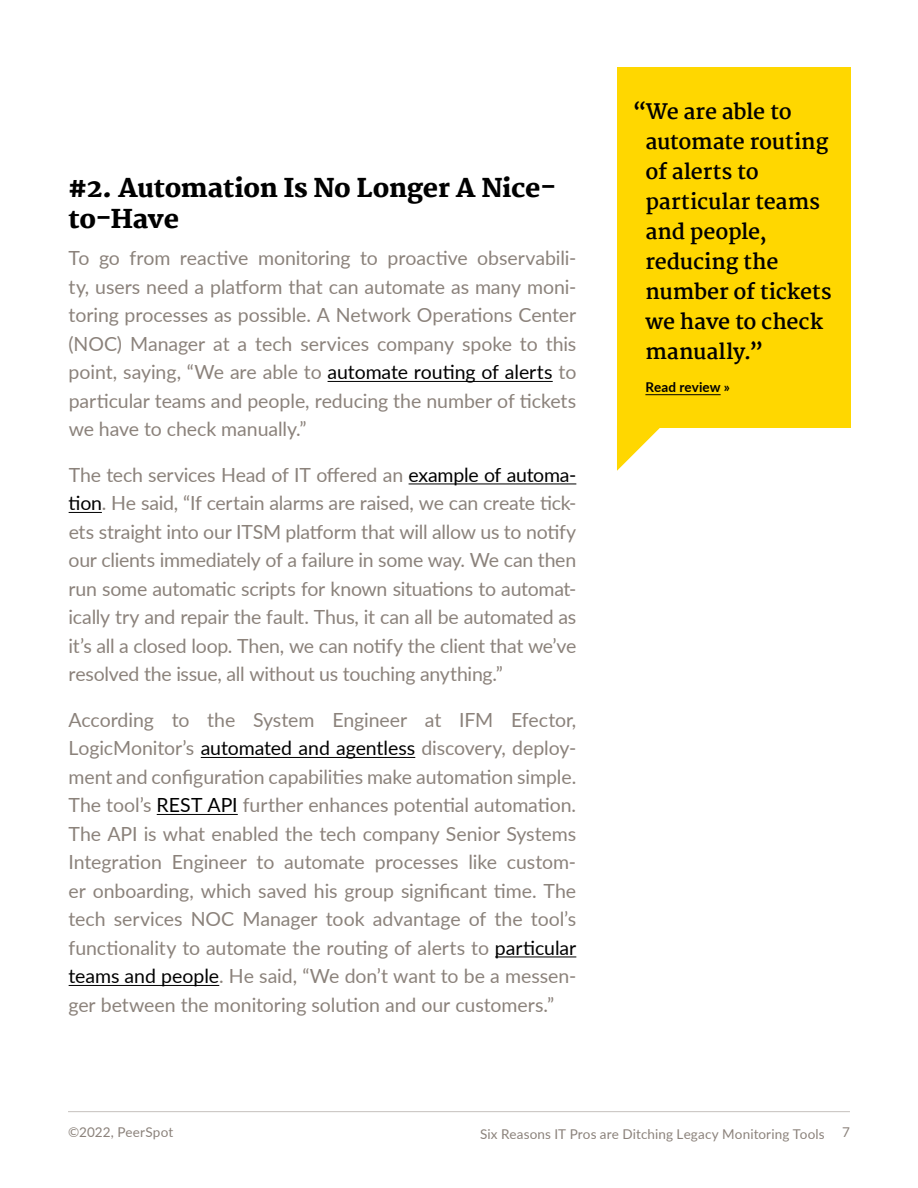
<style>
.page{position:relative;width:918px;height:1188px;background:#fff}
.page>*{position:absolute;margin:0;border:0;box-sizing:border-box;transform-origin:0 0}
.t1{font:800 25.5px/31.5px "Martel";letter-spacing:-.01em;color:#000}
.t2{font:700 21px/30px "Martel";letter-spacing:-.01em;color:#000}
.t3{font:19.5px/28.5px "Lato";letter-spacing:-.005em;color:#8b827b;text-align:justify}
.t4{font:13.5px "Lato";letter-spacing:.01em;color:#8b827b}
.t5{font:700 13.5px "Lato";letter-spacing:.01em;color:#000}
.s1{color:#000}
</style>
<div class="page">
<hr style="left:68px;top:1111px;width:782px;height:1px;background:#c5c1bd">
<hr style="left:328px;top:381px;width:225px;height:1px;background:#000">
<hr style="left:409px;top:484px;width:167px;height:1px;background:#000">
<hr style="left:69px;top:512px;width:33px;height:1px;background:#000">
<hr style="left:201px;top:757px;width:214px;height:1px;background:#000">
<hr style="left:157px;top:814px;width:81px;height:1px;background:#000">
<hr style="left:495px;top:957px;width:81px;height:1px;background:#000">
<hr style="left:69px;top:985px;width:150px;height:1px;background:#000">
<div style="left:617px;top:67px;width:233px;height:361px;background:#ffd700"></div>
<svg style="left:617px;top:428px;width:43px;height:43px"></svg>
<hr style="left:645px;top:394px;width:76px;height:1px;background:#000">
<h1 class="t1" style="left:69px;top:172px;width:489px">#2. Automation Is No Longer A Nice&shy;to-Have</h1>
<p class="t3" style="left:69px;top:243px;width:509px">To go from reactive monitoring to proactive observabili&shy;ty, users need a platform that can automate as many moni&shy;toring processes as possible. A Network Operations Center (NOC) Manager at a tech services company spoke to this point, saying, “We are able to <span class="s1">automate routing of alerts</span> to particular teams and people, reducing the number of tickets we have to check manually.”</p>
<p class="t3" style="left:69px;top:460px;width:509px">The tech services Head of IT offered an <span class="s1">example of automa&shy;tion</span>. He said, “If certain alarms are raised, we can create tick&shy;ets straight into our ITSM platform that will allow us to notify our clients immediately of a failure in some way. We can then run some automatic scripts for known situations to automat&shy;ically try and repair the fault. Thus, it can all be automated as it’s all a closed loop. Then, we can notify the client that we’ve resolved the issue, all without us touching anything.”</p>
<p class="t3" style="left:68px;top:705px;width:509px">According to the System Engineer at IFM Efector, LogicMonitor’s <span class="s1">automated and agentless</span> discovery, deploy&shy;ment and configuration capabilities make automation simple.<br>The tool’s <span class="s1">REST API</span> further enhances potential automation.<br>The API is what enabled the tech company Senior Systems Integration Engineer to automate processes like custom&shy;er onboarding, which saved his group significant time. The tech services NOC Manager took advantage of the tool’s functionality to automate the routing of alerts to <span class="s1">particular teams and people</span>. He said, “We don’t want to be a messen&shy;ger between the monitoring solution and our customers.”</p>
<p class="t2" style="left:645px;top:97px;width:188px;text-indent:-13px">“We are able to automate routing of alerts to particular teams and people, reducing the number of tickets we have to check manually.”</p>
<p class="t5" style="left:645px;top:378px;width:86px">Read review »</p>
<p class="t4" style="left:68px;top:1122px;width:107px">©2022, PeerSpot</p>
<p class="t4" style="left:480px;top:1124px;width:346px">Six Reasons IT Pros are Ditching Legacy Monitoring Tools</p>
<p class="t4" style="left:842px;top:1122px;width:9px">7</p>
</div>
